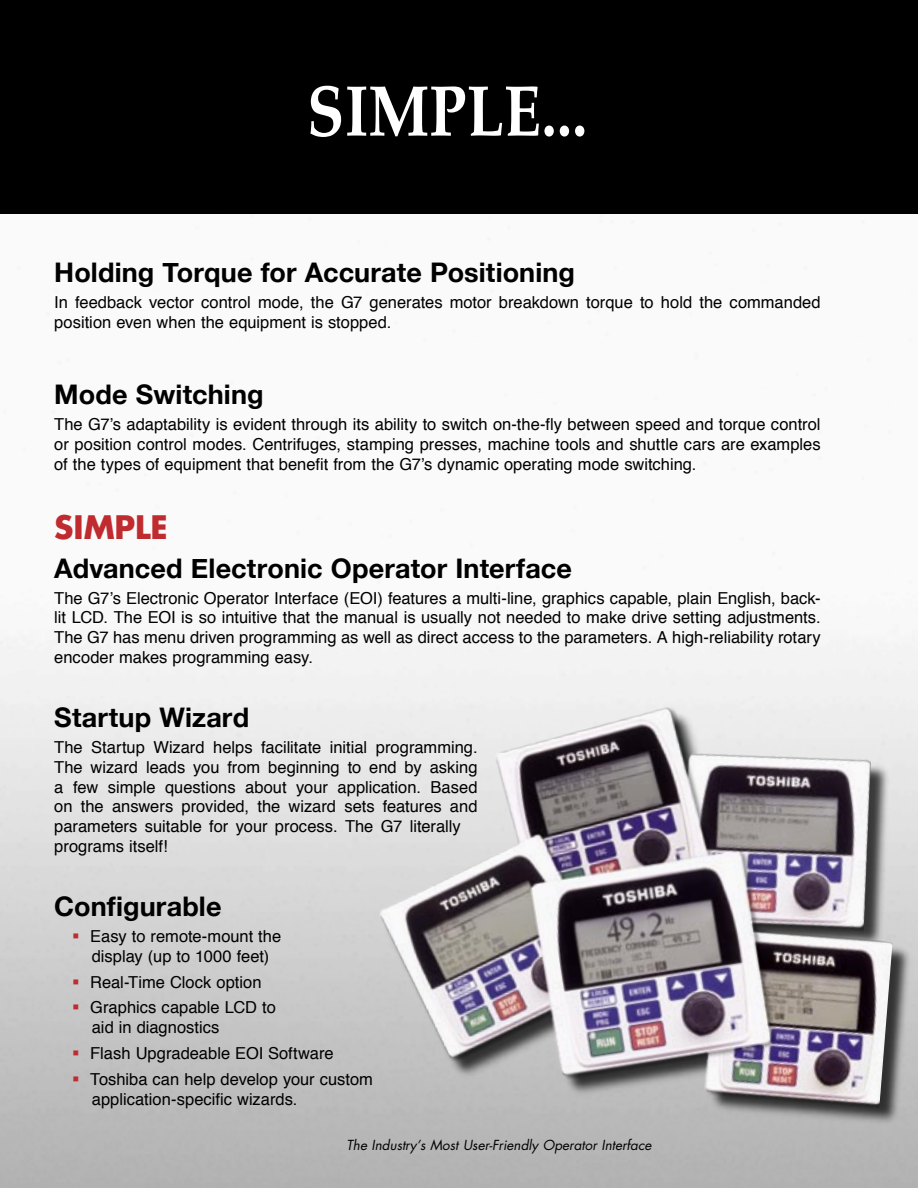
<style>
.page{position:relative;width:918px;height:1188px;background:#fff}
.page>*{position:absolute;margin:0;border:0;box-sizing:border-box;transform-origin:0 0}
.t1{font:700 72px "Palatino";color:#fff;scale:.85 1}
.Body_Copy{font:700 31.5px "Futura";letter-spacing:-.005em;color:#bf2b2f}
.Body_Copy-2{font:700 27px "Helvetica Neue";letter-spacing:.005em;color:#000}
.Body_Copy-3{font:16.5px/19.8px "Helvetica";color:#000}
.t2{font:italic 13.5px "Futura";color:#000}
</style>
<div class="page">
<div style="left:0;top:0;width:918px;height:216px;background:#000"></div>
<img style="left:0;top:214px;width:907px;height:974px">
<img style="left:907px;top:214px;width:11px;height:974px">
<div style="left:383px;top:709px;width:529px;height:417px;background:#000;opacity:.75"></div>
<img style="left:352px;top:694px;width:541px;height:434px">
<svg style="left:74px;top:934px;width:4px;height:5px"></svg>
<svg style="left:74px;top:979px;width:4px;height:5px"></svg>
<svg style="left:74px;top:1005px;width:4px;height:5px"></svg>
<svg style="left:74px;top:1051px;width:4px;height:5px"></svg>
<svg style="left:74px;top:1076px;width:4px;height:5px"></svg>
<p class="t1" style="left:307px;top:67px;width:331px">SIMPLE...</p>
<p class="Body_Copy-2" style="left:54px;top:256px;width:522px">Holding Torque for Accurate Positioning</p>
<p class="Body_Copy-3" style="left:54px;top:293px;width:768px">In feedback vector control mode, the G7 generates motor breakdown torque to hold the commanded position even when the equipment is stopped.</p>
<p class="Body_Copy-2" style="left:54px;top:378px;width:211px">Mode Switching</p>
<p class="Body_Copy-3" style="left:54px;top:416px;width:768px;text-align:justify">The G7ʼs adaptability is evident through its ability to switch on-the-fly between speed and torque control or position control modes. Centrifuges, stamping presses, machine tools and shuttle cars are examples of the types of equipment that benefit from the G7ʼs dynamic operating mode switching.</p>
<p class="Body_Copy" style="left:54px;top:507px;width:115px">SIMPLE</p>
<p class="Body_Copy-2" style="left:54px;top:552px;width:519px">Advanced Electronic Operator Interface</p>
<p class="Body_Copy-3" style="left:54px;top:589px;width:768px;text-align:justify">The G7ʼs Electronic Operator Interface (EOI) features a multi-line, graphics capable, plain English, back&shy;lit LCD. The EOI is so intuitive that the manual is usually not needed to make drive setting adjustments.<br>The G7 has menu driven programming as well as direct access to the parameters. A high-reliability rotary encoder makes programming easy.</p>
<p class="Body_Copy-2" style="left:54px;top:701px;width:196px">Startup Wizard</p>
<p class="Body_Copy-3" style="left:54px;top:738px;width:425px">The Startup Wizard helps facilitate initial programming.<br>The wizard leads you from beginning to end by asking a few simple questions about your application. Based on the answers provided, the wizard sets features and parameters suitable for your process. The G7 literally programs itself!</p>
<p class="Body_Copy-2" style="left:54px;top:890px;width:169px">Configurable</p>
<p class="Body_Copy-3" style="left:90px;top:927px;width:192px">Easy to remote-mount the display (up to 1000 feet)</p>
<p class="Body_Copy-3" style="left:90px;top:973px;width:173px">Real-Time Clock option</p>
<p class="Body_Copy-3" style="left:90px;top:999px;width:187px">Graphics capable LCD to aid in diagnostics</p>
<p class="Body_Copy-3" style="left:90px;top:1044px;width:245px">Flash Upgradeable EOI Software</p>
<p class="Body_Copy-3" style="left:90px;top:1070px;width:284px">Toshiba can help develop your custom application-specific wizards.</p>
<p class="t2" style="left:347px;top:1137px;width:306px">The Industry’s Most User-Friendly Operator Interface</p>
</div>
